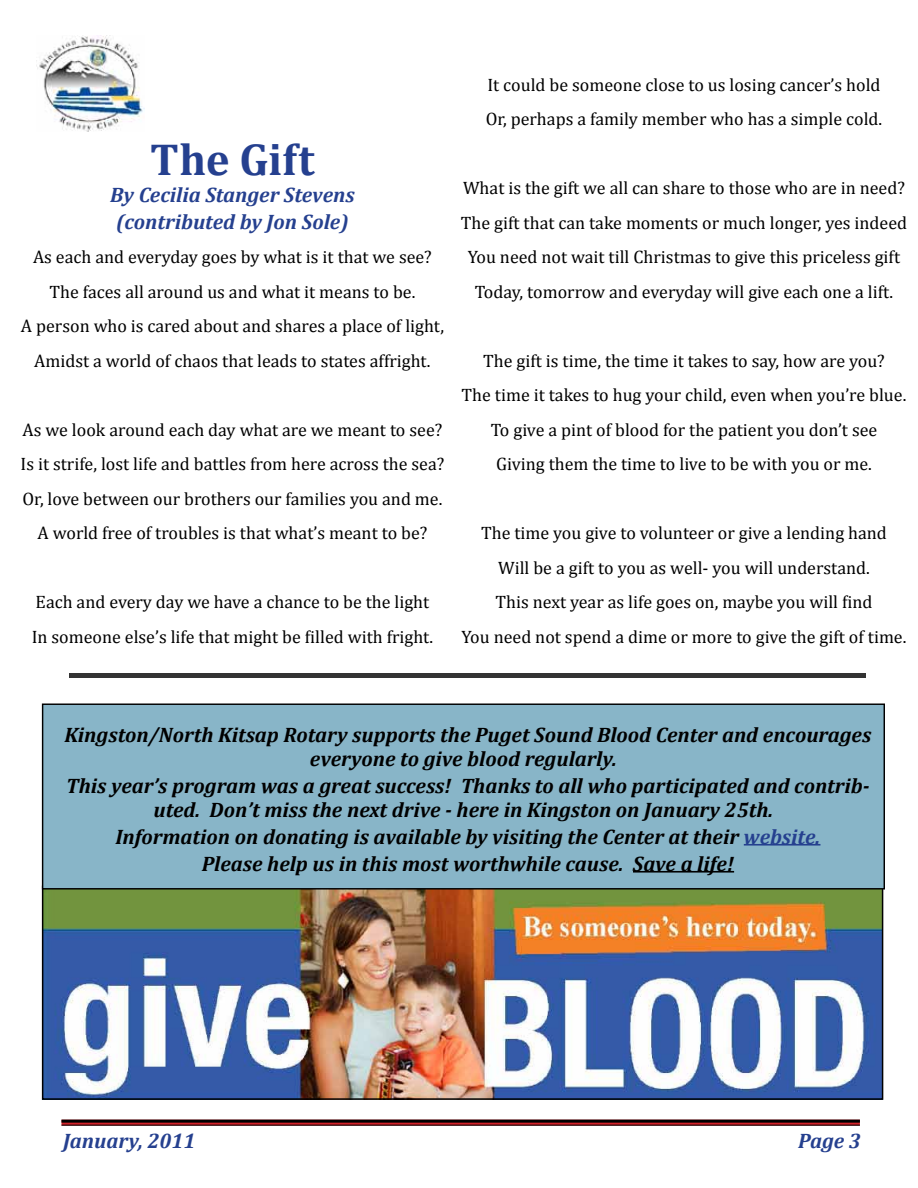
<style>
.page{position:relative;width:918px;height:1188px;background:#fff}
.page>*{position:absolute;margin:0;border:0;box-sizing:border-box;transform-origin:0 0}
.t1{font:700 45px "Cambria";color:#25408f}
.t2{font:italic 700 21px/24px "Cambria";color:#000;text-align:center}
.t3{font:italic 700 21px/27px "Cambria";color:#25408f}
.t4{font:18px/34.5px "Cambria";color:#000;text-align:center}
.s1{color:#25408f}
</style>
<div class="page">
<img style="left:36px;top:36px;width:108px;height:95px">
<svg style="left:62px;top:1123px;width:798px;height:2px;background:#ac1c22"></svg>
<hr style="left:62px;top:1120px;width:798px;height:3px;background:#000">
<hr style="left:62px;top:1125px;width:798px;height:1px;background:#000">
<img style="left:45px;top:890px;width:835px;height:207px">
<div style="left:42px;top:886px;width:841px;height:214px;border:2px solid #000"></div>
<div style="left:43px;top:704px;width:841px;height:185px;background:#88b5c8"></div>
<hr style="left:744px;top:844px;width:76px;height:2px;background:#25408f">
<hr style="left:633px;top:871px;width:101px;height:2px;background:#000">
<div style="left:42px;top:704px;width:843px;height:186px;border:1px solid #000"></div>
<div style="left:68px;top:672px;width:799px;height:6px;background:#333"></div>
<h1 class="t1" style="left:150px;top:132px;width:166px">The Gift</h1>
<p class="t3" style="left:110px;top:180px;width:246px">By Cecilia Stanger Stevens (contributed by Jon Sole)</p>
<p class="t4" style="left:21px;top:240px;width:425px">As each and everyday goes by what is it that we see?<br>The faces all around us and what it means to be.<br>A person who is cared about and shares a place of light, Amidst a world of chaos that leads to states affright.</p>
<p class="t4" style="left:21px;top:412px;width:425px">As we look around each day what are we meant to see?<br>Is it strife, lost life and battles from here across the sea?<br>Or, love between our brothers our families you and me.<br>A world free of troubles is that what’s meant to be?</p>
<p class="t4" style="left:32px;top:585px;width:403px;text-align:left">Each and every day we have a chance to be the light<br>In someone else’s life that might be filled with fright.</p>
<p class="t4" style="left:486px;top:67px;width:398px;text-align:left">It could be someone close to us losing cancer’s hold<br>Or, perhaps a family member who has a simple cold.</p>
<p class="t4" style="left:461px;top:171px;width:448px">What is the gift we all can share to those who are in need?<br>The gift that can take moments or much longer, yes indeed You need not wait till Christmas to give this priceless gift Today, tomorrow and everyday will give each one a lift.</p>
<p class="t4" style="left:462px;top:343px;width:446px">The gift is time, the time it takes to say, how are you?<br>The time it takes to hug your child, even when you’re blue.<br>To give a pint of blood for the patient you don’t see<br>Giving them the time to live to be with you or me.</p>
<p class="t4" style="left:462px;top:516px;width:446px">The time you give to volunteer or give a lending hand<br>Will be a gift to you as well- you will understand.<br>This next year as life goes on, maybe you will find<br>You need not spend a dime or more to give the gift of time.</p>
<p class="t2" style="left:64px;top:722px;width:808px">Kingston/North Kitsap Rotary supports the Puget Sound Blood Center and encourages everyone to give blood regularly.</p>
<p class="t2" style="left:66px;top:773px;width:805px">This year’s program was a great success! Thanks to all who participated and contrib&shy;uted. Don’t miss the next drive - here in Kingston on January 25th.</p>
<p class="t2" style="left:115px;top:823px;width:706px;line-height:27px">Information on donating is available by visiting the Center at their <span class="s1">website.<br></span>Please help us in this most worthwhile cause. Save a life!</p>
<p class="t3" style="left:63px;top:1126px;width:134px">January, 2011</p>
<p class="t3" style="left:798px;top:1127px;width:64px">Page 3</p>
</div>
